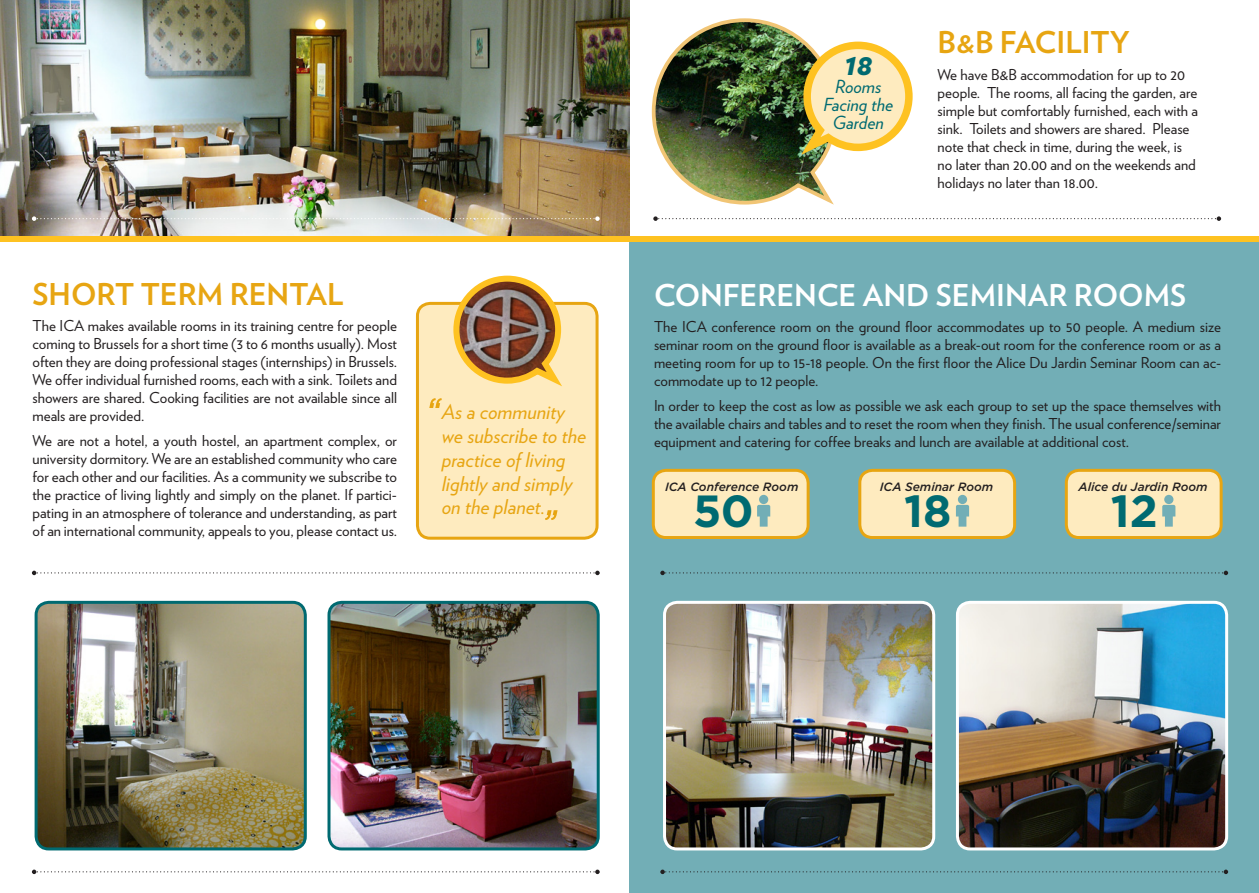
<style>
.page{position:relative;width:1259px;height:893px;background:#fff}
.page>*{position:absolute;margin:0;border:0;box-sizing:border-box;transform-origin:0 0}
.t1{font:700 45px "Gotham";color:#006a71}
.t2{font:700 30px "Verlag";color:#e7a512}
.t3{font:700 30px "Verlag";color:#fff}
.t4{font:italic 900 30px "Verlag";color:#006a71}
.t5{font:italic 20.4px/23.7px "Verlag";color:#e7a512}
.t6{font:italic 18px "Verlag";color:#006a71}
.t7{font:15px/18px "Verlag";color:#231f20;text-align:justify}
.t8{font:italic 500 12px "Gotham";color:#231f20}
</style>
<div class="page">
<div style="left:629px;top:239px;width:630px;height:654px;background:#72aeb6"></div>
<img style="left:0;top:0;width:629px;height:236px">
<div style="left:0;top:236px;width:1259px;height:6px;background:#fec221"></div>
<img style="left:32px;top:216px;width:568px;height:5px">
<div style="left:860px;top:470px;width:154px;height:67px;background:#feebbf;border-radius:13px"></div>
<div style="left:858px;top:469px;width:158px;height:70px;border:3px solid #e7a512;border-radius:13px"></div>
<svg style="left:956px;top:495px;width:13px;height:32px"></svg>
<div style="left:1066px;top:470px;width:155px;height:67px;background:#feebbf;border-radius:13px"></div>
<div style="left:1064px;top:469px;width:158px;height:70px;border:3px solid #e7a512;border-radius:13px"></div>
<svg style="left:1162px;top:495px;width:13px;height:32px"></svg>
<div style="left:653px;top:470px;width:155px;height:67px;background:#feebbf;border-radius:13px"></div>
<div style="left:652px;top:469px;width:157px;height:70px;border:3px solid #e7a512;border-radius:13px"></div>
<svg style="left:757px;top:495px;width:13px;height:32px"></svg>
<div style="left:417px;top:303px;width:180px;height:235px;background:#feebbf;border-radius:13px"></div>
<div style="left:416px;top:302px;width:182px;height:238px;border:3px solid #e7a512;border-radius:13px"></div>
<svg style="left:450px;top:275px;width:120px;height:112px"></svg>
<svg style="left:429px;top:398px;width:13px;height:10px"></svg>
<svg style="left:545px;top:510px;width:12px;height:10px"></svg>
<svg style="left:653px;top:216px;width:568px;height:5px"></svg>
<img style="left:651px;top:18px;width:262px;height:187px">
<svg style="left:32px;top:571px;width:568px;height:4px"></svg>
<svg style="left:660px;top:571px;width:568px;height:4px"></svg>
<img style="left:664px;top:602px;width:269px;height:247px">
<div style="left:663px;top:601px;width:272px;height:249px;border:3px solid #fff;border-radius:13px"></div>
<img style="left:36px;top:602px;width:268px;height:247px">
<div style="left:35px;top:601px;width:272px;height:249px;border:3px solid #006a71;border-radius:13px"></div>
<svg style="left:32px;top:870px;width:568px;height:4px"></svg>
<svg style="left:660px;top:870px;width:568px;height:4px"></svg>
<img style="left:957px;top:602px;width:269px;height:247px">
<div style="left:956px;top:601px;width:272px;height:249px;border:3px solid #fff;border-radius:13px"></div>
<img style="left:331px;top:602px;width:265px;height:247px">
<div style="left:327px;top:601px;width:273px;height:249px;border:3px solid #006a71;border-radius:13px"></div>
<p class="t2" style="left:33px;top:271px;width:312px">SHORT TERM RENTAL</p>
<p class="t7" style="left:33px;top:316px;width:366px">The ICA makes available rooms in its training centre for people coming to Brussels for a short time (3 to 6 months usually). Most often they are doing professional stages (internships) in Brussels.<br>We offer individual furnished rooms, each with a sink. Toilets and showers are shared. Cooking facilities are not available since all meals are provided.</p>
<p class="t7" style="left:33px;top:431px;width:366px">We are not a hotel, a youth hostel, an apartment complex, or university dormitory. We are an established community who care for each other and our facilities. As a community we subscribe to the practice of living lightly and simply on the planet. If partici&shy;pating in an atmosphere of tolerance and understanding, as part of an international community, appeals to you, please contact us.</p>
<p class="t5" style="left:442px;top:399px;width:146px">As a community we subscribe to the practice of living lightly and simply on the planet.</p>
<p class="t4" style="left:844px;top:39px;width:30px">18</p>
<p class="t6" style="left:835px;top:73px;width:48px">Rooms</p>
<p class="t6" style="left:823px;top:91px;width:71px">Facing the</p>
<p class="t6" style="left:833px;top:109px;width:52px">Garden</p>
<p class="t2" style="left:937px;top:19px;width:194px">B&amp;B FACILITY</p>
<p class="t7" style="left:937px;top:65px;width:262px;text-align:left">We have B&amp;B accommodation for up to 20 people. The rooms, all facing the garden, are simple but comfortably furnished, each with a sink. Toilets and showers are shared. Please note that check in time, during the week, is no later than 20.00 and on the weekends and holidays no later than 18.00.</p>
<p class="t3" style="left:654px;top:272px;width:534px">CONFERENCE AND SEMINAR ROOMS</p>
<p class="t7" style="left:654px;top:317px;width:568px">The ICA conference room on the ground floor accommodates up to 50 people. A medium size seminar room on the ground floor is available as a break-out room for the conference room or as a meeting room for up to 15-18 people. On the first floor the Alice Du Jardin Seminar Room can ac&shy;commodate up to 12 people.</p>
<p class="t7" style="left:654px;top:396px;width:568px">In order to keep the cost as low as possible we ask each group to set up the space themselves with the available chairs and tables and to reset the room when they finish. The usual conference/seminar equipment and catering for coffee breaks and lunch are available at additional cost.</p>
<p class="t8" style="left:880px;top:478px;width:115px">ICA Seminar Room</p>
<p class="t1" style="left:904px;top:481px;width:49px">18</p>
<p class="t8" style="left:665px;top:478px;width:135px">ICA Conference Room</p>
<p class="t1" style="left:693px;top:481px;width:62px">50</p>
<p class="t8" style="left:1078px;top:478px;width:131px">Alice du Jardin Room</p>
<p class="t1" style="left:1110px;top:481px;width:49px">12</p>
</div>
